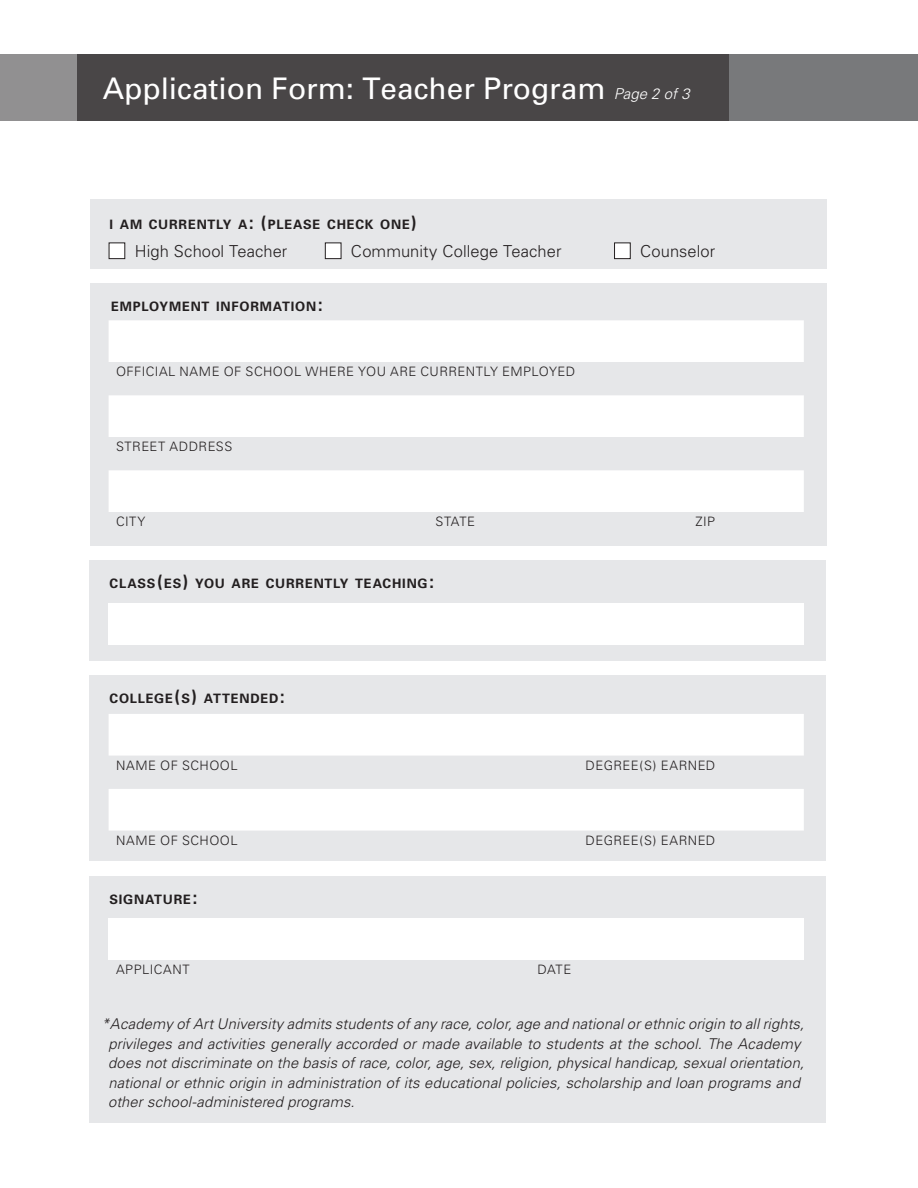
<style>
.page{position:relative;width:918px;height:1188px;background:#fff}
.page>*{position:absolute;margin:0;border:0;box-sizing:border-box;transform-origin:0 0}
.t1{font:29.7px "Univers";color:#fff}
.t2{font:300 16.5px "Univers";letter-spacing:.005em;color:#231f20}
.t3{font:italic 300 14.85px/19.5px "Univers";letter-spacing:.01em;color:#231f20}
.t4{font:300 12.9px "Univers";letter-spacing:.035em;color:#231f20}
.t5{font:700 12.9px "Univers";letter-spacing:.06em;color:#231f20}
.s1{font-weight:300;font-style:italic;font-size:15px}
.s2{font-size:18.45px}
</style>
<div class="page">
<div style="left:90px;top:199px;width:737px;height:70px;background:#e6e7e9"></div>
<div style="left:109px;top:243px;width:16px;height:16px;background:#fff"></div>
<div style="left:109px;top:242px;width:16px;height:17px;border:1px solid #231f20"></div>
<div style="left:325px;top:243px;width:16px;height:16px;background:#fff"></div>
<div style="left:325px;top:242px;width:17px;height:17px;border:1px solid #231f20"></div>
<div style="left:615px;top:243px;width:15px;height:16px;background:#fff"></div>
<div style="left:614px;top:242px;width:17px;height:17px;border:1px solid #231f20"></div>
<div style="left:89px;top:560px;width:736px;height:101px;background:#e6e7e9"></div>
<div style="left:109px;top:603px;width:695px;height:42px;background:#fff"></div>
<div style="left:89px;top:675px;width:736px;height:186px;background:#e6e7e9"></div>
<svg style="left:109px;top:714px;width:695px;height:117px;fill:#fff"></svg>
<div style="left:89px;top:876px;width:736px;height:247px;background:#e6e7e9"></div>
<div style="left:109px;top:918px;width:695px;height:42px;background:#fff"></div>
<div style="left:90px;top:283px;width:737px;height:262px;background:#e6e7e9"></div>
<svg style="left:109px;top:320px;width:695px;height:192px;fill:#fff"></svg>
<div style="left:0;top:54px;width:918px;height:67px;background:#919091"></div>
<div style="left:77px;top:54px;width:841px;height:67px;background:#494647"></div>
<div style="left:729px;top:54px;width:189px;height:67px;background:#78797b"></div>
<p class="t1" style="left:103px;top:71px;width:588px">Application Form: Teacher Program <span class="s1">Page 2 of 3</span></p>
<p class="t5" style="left:110px;top:217px;width:309px">I AM CURRENTLY A<span class="s2">: (</span>PLEASE CHECK ONE<span class="s2">)</span></p>
<p class="t2" style="left:135px;top:241px;width:154px">High School Teacher</p>
<p class="t2" style="left:351px;top:241px;width:212px">Community College Teacher</p>
<p class="t2" style="left:640px;top:241px;width:77px">Counselor</p>
<p class="t5" style="left:111px;top:299px;width:213px">EMPLOYMENT INFORMATION<span class="s2">:</span></p>
<p class="t4" style="left:116px;top:364px;width:461px">OFFICIAL NAME OF SCHOOL WHERE YOU ARE CURRENTLY EMPLOYED</p>
<p class="t4" style="left:116px;top:439px;width:118px">STREET ADDRESS</p>
<p class="t4" style="left:116px;top:514px;width:31px">CITY</p>
<p class="t4" style="left:436px;top:514px;width:41px">STATE</p>
<p class="t4" style="left:696px;top:514px;width:21px">ZIP</p>
<p class="t5" style="left:110px;top:576px;width:326px">CLASS<span class="s2">(</span>ES<span class="s2">)</span> YOU ARE CURRENTLY TEACHING<span class="s2">:</span></p>
<p class="t5" style="left:110px;top:691px;width:177px">COLLEGE<span class="s2">(</span>S<span class="s2">)</span> ATTENDED<span class="s2">:</span></p>
<p class="t4" style="left:116px;top:757px;width:123px">NAME OF SCHOOL</p>
<p class="t4" style="left:586px;top:757px;width:131px">DEGREE(S) EARNED</p>
<p class="t4" style="left:116px;top:832px;width:123px">NAME OF SCHOOL</p>
<p class="t4" style="left:586px;top:832px;width:131px">DEGREE(S) EARNED</p>
<p class="t5" style="left:109px;top:891px;width:90px">SIGNATURE<span class="s2">:</span></p>
<p class="t4" style="left:116px;top:962px;width:75px">APPLICANT</p>
<p class="t4" style="left:538px;top:962px;width:35px">DATE</p>
<p class="t3" style="left:108px;top:1014px;width:698px;text-indent:-7px">*Academy of Art University admits students of any race, color, age and national or ethnic origin to all rights, privileges and activities generally accorded or made available to students at the school. The Academy does not discriminate on the basis of race, color, age, sex, religion, physical handicap, sexual orientation, national or ethnic origin in administration of its educational policies, scholarship and loan programs and other school-administered programs.</p>
</div>
